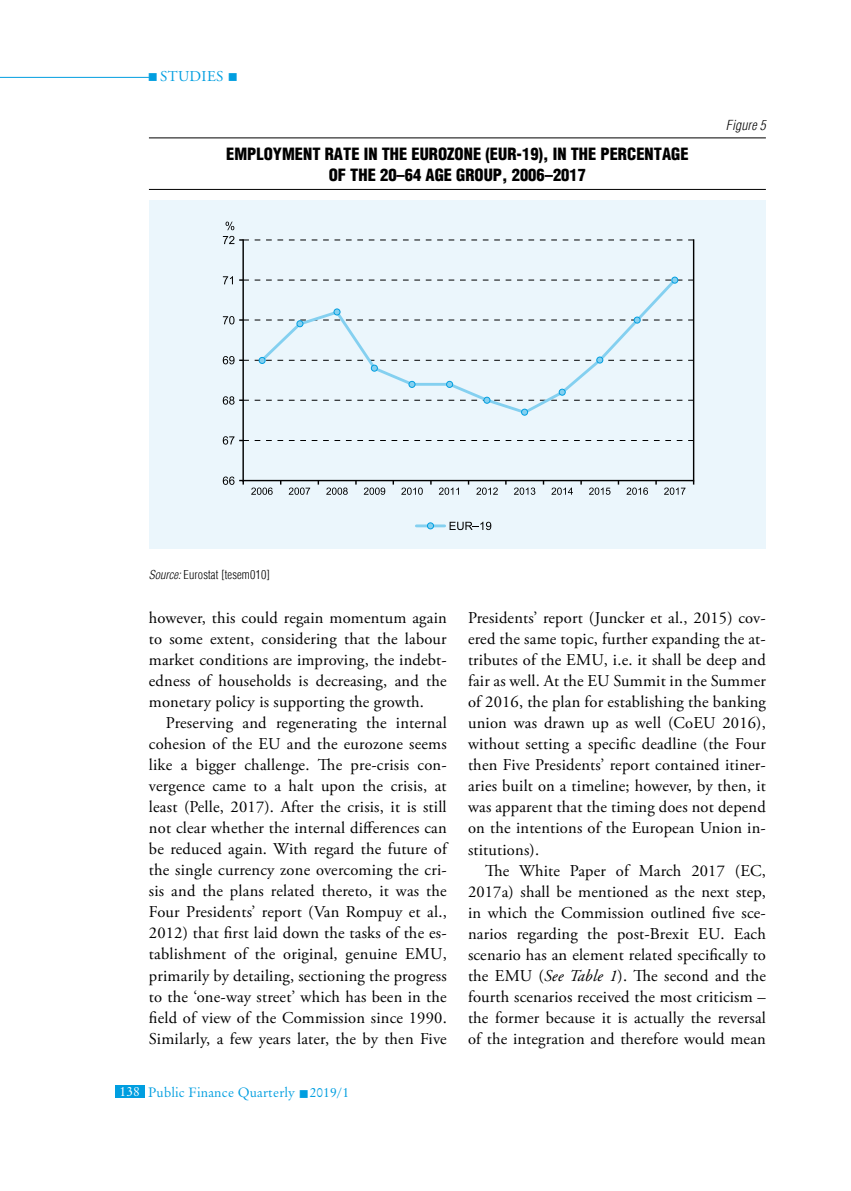
<style>
.page{position:relative;width:851px;height:1191px;background:#fff}
.page>*{position:absolute;margin:0;border:0;box-sizing:border-box;transform-origin:0 0}
.t1{font:16.5px/21px "Adobe Garamond Pro";letter-spacing:.005em;color:#000;text-align:justify}
.t2{font:900 condensed 16.5px/21px "H Helvetica";color:#000;text-align:center}
.t3{font:15px "Adobe Garamond Pro";letter-spacing:.19em;color:#009ee0}
.t4{font:13.5px "Original Garamond HU Normal";letter-spacing:.01em;color:#009ee0}
.t5{font:italic 300 condensed 13.5px "H Helvetica";letter-spacing:.01em;color:#000}
.t6{font:300 condensed 12px "H Helvetica";letter-spacing:.01em;color:#000}
.s1{font-style:italic}
.s2{color:#fff}
</style>
<div class="page">
<hr style="left:0;top:77px;width:149px;height:1px;background:#009ee0">
<div style="left:115px;top:1084px;width:30px;height:13px;background:#009ee0"></div>
<hr style="left:149px;top:137px;width:616px;height:1px;background:#000">
<hr style="left:149px;top:189px;width:616px;height:1px;background:#000">
<div style="left:149px;top:200px;width:616px;height:349px;background:#ebf6fc"></div>
<hr style="left:243px;top:480px;width:450px;height:1px;background:#000">
<hr style="left:242px;top:240px;width:2px;height:240px;background:#000">
<hr style="left:692px;top:240px;width:2px;height:240px;background:#000">
<svg style="left:251px;top:487px;width:21px;height:8px"></svg>
<svg style="left:289px;top:487px;width:21px;height:8px"></svg>
<svg style="left:326px;top:487px;width:21px;height:8px"></svg>
<svg style="left:364px;top:487px;width:21px;height:8px"></svg>
<svg style="left:401px;top:487px;width:21px;height:8px"></svg>
<svg style="left:439px;top:487px;width:20px;height:8px"></svg>
<svg style="left:476px;top:487px;width:21px;height:8px"></svg>
<svg style="left:514px;top:487px;width:21px;height:8px"></svg>
<svg style="left:551px;top:487px;width:21px;height:8px"></svg>
<svg style="left:589px;top:487px;width:21px;height:8px"></svg>
<svg style="left:626px;top:487px;width:22px;height:8px"></svg>
<svg style="left:664px;top:487px;width:21px;height:8px"></svg>
<svg style="left:223px;top:476px;width:21px;height:9px"></svg>
<svg style="left:223px;top:436px;width:470px;height:8px"></svg>
<svg style="left:223px;top:276px;width:10px;height:8px"></svg>
<svg style="left:223px;top:236px;width:470px;height:8px"></svg>
<svg style="left:225px;top:222px;width:9px;height:8px"></svg>
<svg style="left:264px;top:276px;width:413px;height:105px"></svg>
<hr style="left:416px;top:524px;width:28px;height:3px;background:#84d0f0">
<div style="left:427px;top:522px;width:7px;height:7px;border:1px solid #009ee0;border-radius:50%"></div>
<div style="left:333px;top:308px;width:7px;height:7px;border:1px solid #009ee0;border-radius:50%"></div>
<svg style="left:223px;top:381px;width:470px;height:34px"></svg>
<div style="left:558px;top:389px;width:7px;height:7px;border:1px solid #009ee0;border-radius:50%"></div>
<svg style="left:223px;top:356px;width:470px;height:15px"></svg>
<div style="left:596px;top:356px;width:7px;height:7px;border:1px solid #009ee0;border-radius:50%"></div>
<svg style="left:223px;top:309px;width:470px;height:18px"></svg>
<div style="left:633px;top:317px;width:7px;height:6px;border:1px solid #009ee0;border-radius:50%"></div>
<svg style="left:239px;top:277px;width:454px;height:6px"></svg>
<div style="left:671px;top:277px;width:7px;height:6px;border:1px solid #009ee0;border-radius:50%"></div>
<svg style="left:449px;top:522px;width:42px;height:8px"></svg>
<p class="t3" style="left:148px;top:67px;width:92px">■Studies ■</p>
<p class="t2" style="left:226px;top:143px;width:464px">EMPLOYMENT RATE IN THE EUROZONE (EUR-19), IN THE PERCENTAGE<br>OF THE 20–64 AGE GROUP, 2006–2017</p>
<p class="t5" style="left:725px;top:117px;width:41px">Figure 5</p>
<p class="t6" style="left:149px;top:568px;width:122px"><span class="s1">Source:</span> Eurostat [tesem010]</p>
<p class="t1" style="left:149px;top:608px;width:299px">however, this could regain momentum again to some extent, considering that the labour market conditions are improving, the indebt&shy;edness of households is decreasing, and the monetary policy is supporting the growth.</p>
<p class="t1" style="left:149px;top:713px;width:301px;text-align:left;text-indent:17px">Preserving and regenerating the internal cohesion of the EU and the eurozone seems like a bigger challenge. The pre-crisis con&shy;vergence came to a halt upon the crisis, at least (Pelle, 2017). After the crisis, it is still not clear whether the internal differences can be reduced again. With regard the future of the single currency zone overcoming the cri&shy;sis and the plans related thereto, it was the Four Presidents’ report (Van Rompuy et al., 2012) that first laid down the tasks of the es&shy;tablishment of the original, genuine EMU, primarily by detailing, sectioning the progress to the ‘one-way street’ which has been in the field of view of the Commission since 1990.<br>Similarly, a few years later, the by then Five</p>
<p class="t4" style="left:120px;top:1084px;width:231px"><span class="s2">138</span> Public Finance Quarterly ■ 2019/1</p>
<p class="t1" style="left:468px;top:608px;width:299px">Presidents’ report (Juncker et al., 2015) cov&shy;ered the same topic, further expanding the at&shy;tributes of the EMU, i.e. it shall be deep and fair as well. At the EU Summit in the Summer of 2016, the plan for establishing the banking union was drawn up as well (CoEU 2016), without setting a specific deadline (the Four then Five Presidents’ report contained itiner&shy;aries built on a timeline; however, by then, it was apparent that the timing does not depend on the intentions of the European Union in&shy;stitutions).</p>
<p class="t1" style="left:468px;top:860px;width:299px;text-indent:17px">The White Paper of March 2017 (EC, 2017a) shall be mentioned as the next step, in which the Commission outlined five sce&shy;narios regarding the post-Brexit EU. Each scenario has an element related specifically to the EMU (<span class="s1">See Table 1</span>). The second and the fourth scenarios received the most criticism – the former because it is actually the reversal of the integration and therefore would mean</p>
</div>
